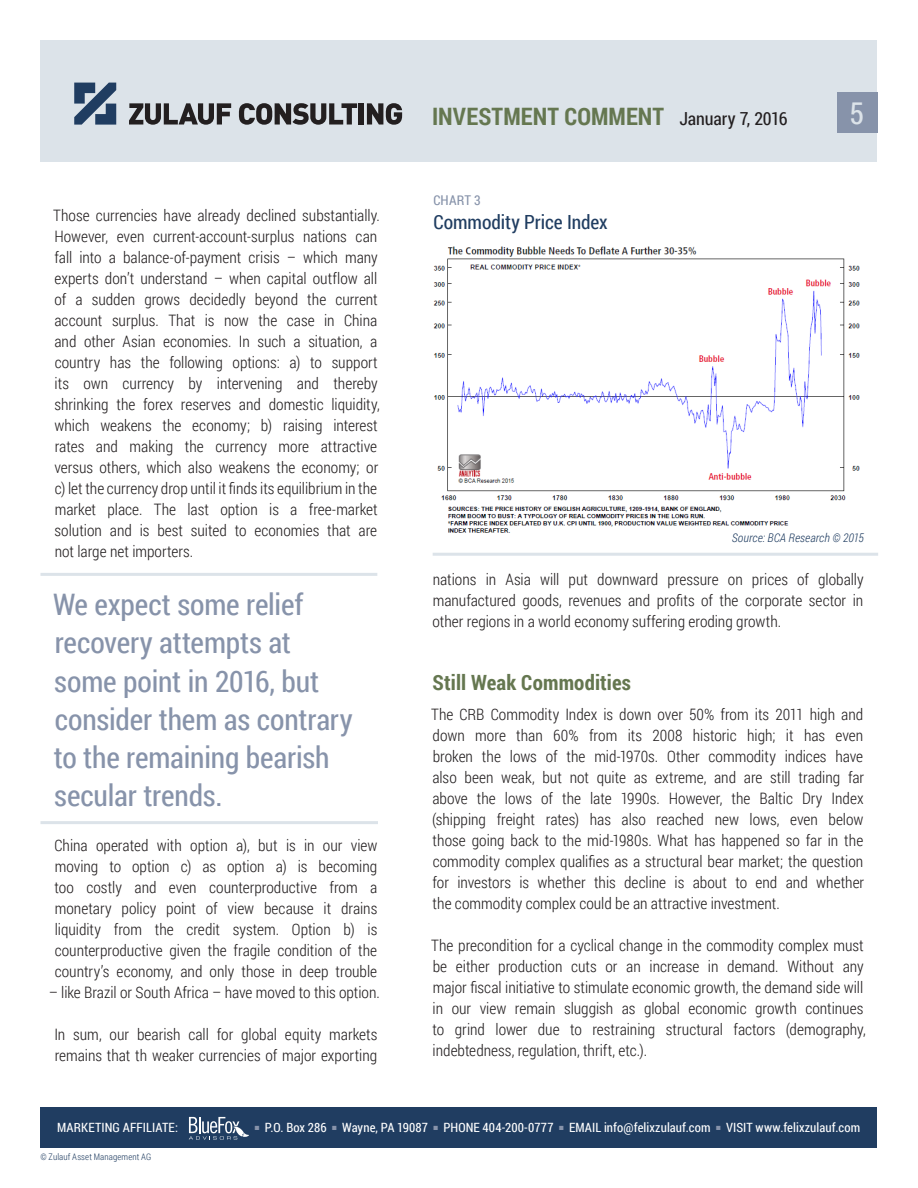
<style>
.page{position:relative;width:918px;height:1188px;background:#fff}
.page>*{position:absolute;margin:0;border:0;box-sizing:border-box;transform-origin:0 0}
.t1{font:30px "Roboto Condensed";color:#dce3e9}
.t2{font:29.7px/38.2px "Roboto Condensed";letter-spacing:-.005em;color:#8793aa}
.t3{font:700 24px "Roboto Condensed";letter-spacing:.005em;color:#657750}
.t4{font:700 21px "Roboto Condensed";letter-spacing:.005em;color:#657750}
.t5{font:19.5px "Roboto Condensed";letter-spacing:-.005em;color:#203d61}
.t6{font:300 15.75px/21px "Roboto Condensed";color:#231f20;text-align:justify}
.t7{font:13.5px "Roboto Condensed";letter-spacing:.01em;color:#8793aa}
.t8{font:12.75px "Roboto Condensed";letter-spacing:.01em;color:#fff}
.t9{font:italic 300 12px "Roboto Condensed";letter-spacing:.01em;color:#203d61}
.t10{font:300 9px "Roboto Condensed";letter-spacing:.015em;color:#203d61}
.s1{font-weight:400;font-size:18px;color:#231f20}
</style>
<div class="page">
<div style="left:40px;top:40px;width:838px;height:122px;background:#dce3e9"></div>
<div style="left:837px;top:92px;width:41px;height:41px;background:#8793aa"></div>
<svg style="left:74px;top:83px;width:42px;height:42px"></svg>
<svg style="left:129px;top:103px;width:102px;height:22px"></svg>
<svg style="left:239px;top:103px;width:118px;height:22px"></svg>
<div style="left:359px;top:103px;width:5px;height:22px;background:#231f20"></div>
<svg style="left:367px;top:103px;width:35px;height:22px"></svg>
<div style="left:40px;top:1107px;width:838px;height:41px;background:#203d61"></div>
<svg style="left:189px;top:1117px;width:60px;height:23px"></svg>
<hr style="left:433px;top:553px;width:445px;height:3px;background:#dce3e9">
<img style="left:433px;top:246px;width:427px;height:287px">
<hr style="left:40px;top:573px;width:337px;height:3px;background:#dce3e9">
<hr style="left:40px;top:821px;width:338px;height:3px;background:#dce3e9">
<p class="t6" style="left:53px;top:204px;width:328px;text-align:left">Those currencies have already declined substantially.<br>However, even current-account-surplus nations can fall into a balance-of-payment crisis – which many experts don’t understand – when capital outflow all of a sudden grows decidedly beyond the current account surplus. That is now the case in China and other Asian economies. In such a situation, a country has the following options: a) to support its own currency by intervening and thereby shrinking the forex reserves and domestic liquidity, which weakens the economy; b) raising interest rates and making the currency more attractive versus others, which also weakens the economy; or c) let the currency drop until it finds its equilibrium in the market place. The last option is a free-market solution and is best suited to economies that are not large net importers.</p>
<p class="t2" style="left:53px;top:584px;width:301px">We expect some relief recovery attempts at some point in 2016, but consider them as contrary to the remaining bearish secular trends.</p>
<p class="t6" style="left:55px;top:834px;width:325px">China operated with option a), but is in our view moving to option c) as option a) is becoming too costly and even counterproductive from a monetary policy point of view because it drains liquidity from the credit system. Option b) is counterproductive given the fragile condition of the country’s economy, and only those in deep trouble</p>
<p class="t6" style="left:49px;top:981px;width:333px">– like Brazil or South Africa – have moved to this option.</p>
<p class="t6" style="left:54px;top:1023px;width:324px">In sum, our bearish call for global equity markets remains that th weaker currencies of major exporting</p>
<h3 class="t3" style="left:432px;top:99px;width:357px">INVESTMENT COMMENT <span class="s1">January 7, 2016</span></h3>
<h1 class="t1" style="left:850px;top:92px;width:16px">5</h1>
<p class="t7" style="left:433px;top:191px;width:49px">CHART 3</p>
<p class="t5" style="left:433px;top:208px;width:176px">Commodity Price Index</p>
<p class="t9" style="left:732px;top:529px;width:134px">Source: BCA Research © 2015</p>
<p class="t6" style="left:433px;top:568px;width:433px">nations in Asia will put downward pressure on prices of globally manufactured goods, revenues and profits of the corporate sector in other regions in a world economy suffering eroding growth.</p>
<p class="t4" style="left:432px;top:667px;width:200px">Still Weak Commodities</p>
<p class="t6" style="left:431px;top:703px;width:435px">The CRB Commodity Index is down over 50% from its 2011 high and down more than 60% from its 2008 historic high; it has even broken the lows of the mid-1970s. Other commodity indices have also been weak, but not quite as extreme, and are still trading far above the lows of the late 1990s. However, the Baltic Dry Index (shipping freight rates) has also reached new lows, even below those going back to the mid-1980s. What has happened so far in the commodity complex qualifies as a structural bear market; the question for investors is whether this decline is about to end and whether the commodity complex could be an attractive investment.</p>
<p class="t6" style="left:431px;top:934px;width:436px;text-align:left">The precondition for a cyclical change in the commodity complex must be either production cuts or an increase in demand. Without any major fiscal initiative to stimulate economic growth, the demand side will in our view remain sluggish as global economic growth continues to grind lower due to restraining structural factors (demography, indebtedness, regulation, thrift, etc.).</p>
<p class="t8" style="left:57px;top:1119px;width:123px">MARKETING AFFILIATE:</p>
<p class="t8" style="left:255px;top:1119px;width:607px"><sup>■</sup> P.O. Box 286 <sup>■</sup> Wayne, PA 19087 <sup>■</sup> PHONE 404-200-0777 <sup>■</sup> EMAIL info@felixzulauf.com <sup>■</sup> VISIT www.felixzulauf.com</p>
<p class="t10" style="left:40px;top:1150px;width:112px">© Zulauf Asset Management AG</p>
</div>
